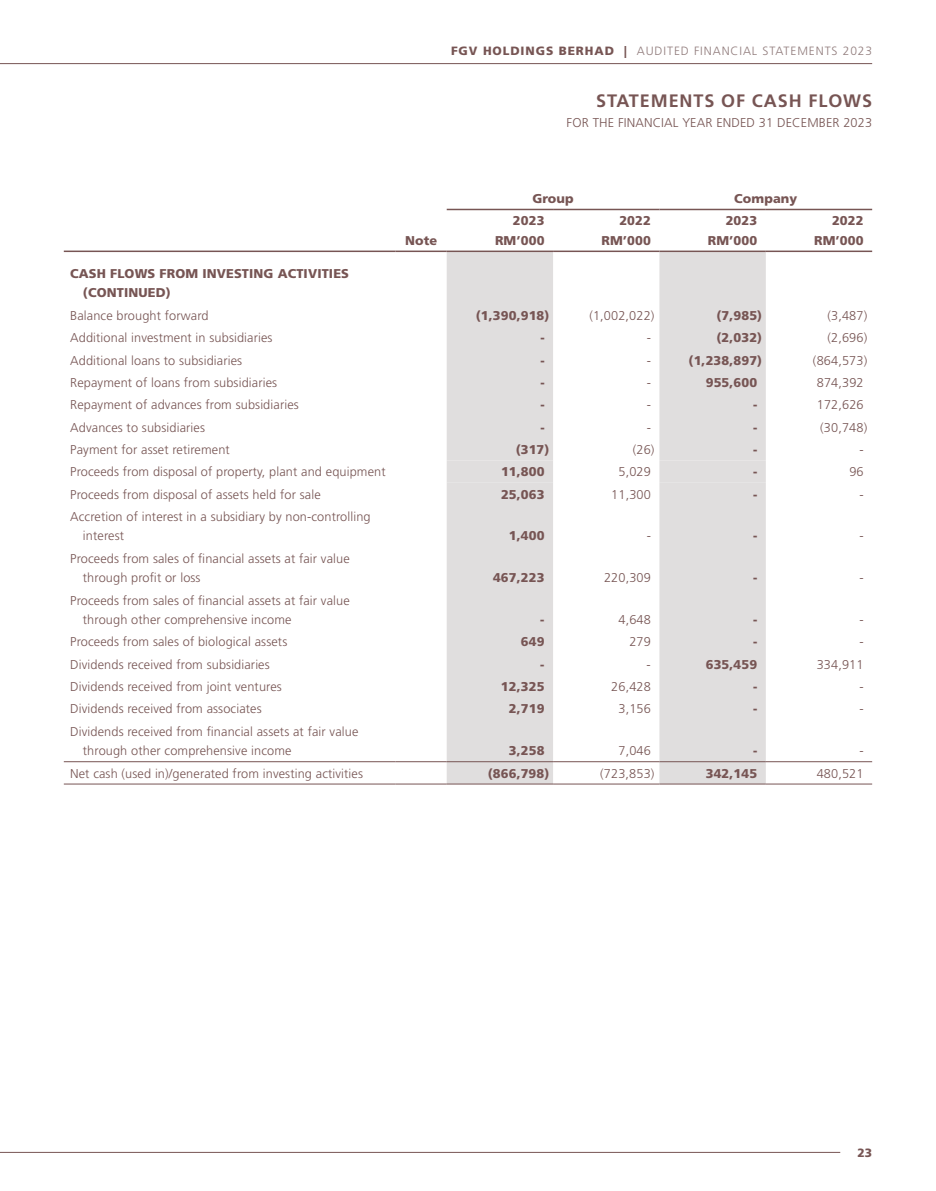
<style>
.page{position:relative;width:936px;height:1191px;background:#fff}
.page>*{position:absolute;margin:0;border:0;box-sizing:border-box;transform-origin:0 0}
.t1{font:700 18px "Frutiger LT Std";letter-spacing:.05em;color:#775554}
.t2{font:300 12.75px/19.5px "Frutiger LT Std";letter-spacing:.01em;color:#775554}
.t3{font:900 12.75px/19.5px "Frutiger LT Std";letter-spacing:.01em;color:#775554;text-align:right}
.t4{font:300 12px "Frutiger LT Std";letter-spacing:.075em;color:#917c7c}
.t5{font:900 12px "Frutiger LT Std";color:#775554}
.s1{font-weight:900;color:#775554}
</style>
<div class="page">
<hr style="left:0;top:1152px;width:840px;height:1px;background:#775554">
<hr style="left:0;top:63px;width:872px;height:1px;background:#775554">
<svg style="left:446px;top:252px;width:319px;height:531px;fill:#e0dede"></svg>
<svg style="left:446px;top:460px;width:319px;height:23px"></svg>
<hr style="left:64px;top:250px;width:331px;height:2px;background:#775554">
<hr style="left:395px;top:250px;width:51px;height:2px;background:#775554">
<hr style="left:446px;top:250px;width:107px;height:2px;background:#775554">
<hr style="left:553px;top:250px;width:106px;height:2px;background:#775554">
<hr style="left:659px;top:250px;width:106px;height:2px;background:#775554">
<hr style="left:765px;top:250px;width:107px;height:2px;background:#775554">
<hr style="left:446px;top:209px;width:107px;height:1px;background:#775554">
<hr style="left:553px;top:209px;width:106px;height:1px;background:#775554">
<hr style="left:659px;top:209px;width:106px;height:1px;background:#775554">
<hr style="left:765px;top:209px;width:107px;height:1px;background:#775554">
<hr style="left:64px;top:761px;width:331px;height:1px;background:#775554">
<hr style="left:395px;top:761px;width:51px;height:1px;background:#775554">
<hr style="left:446px;top:761px;width:107px;height:1px;background:#775554">
<hr style="left:553px;top:761px;width:106px;height:1px;background:#775554">
<hr style="left:659px;top:761px;width:106px;height:1px;background:#775554">
<hr style="left:765px;top:761px;width:107px;height:1px;background:#775554">
<hr style="left:64px;top:783px;width:331px;height:1px;background:#775554">
<hr style="left:395px;top:783px;width:51px;height:1px;background:#775554">
<hr style="left:446px;top:783px;width:107px;height:1px;background:#775554">
<hr style="left:553px;top:783px;width:106px;height:1px;background:#775554">
<hr style="left:659px;top:783px;width:106px;height:1px;background:#775554">
<hr style="left:765px;top:783px;width:107px;height:1px;background:#775554">
<p class="t4" style="left:451px;top:44px;width:422px"><span class="s1">FGV HOLDINGS BERHAD |</span> AUDITED FINANCIAL STATEMENTS 2023</p>
<h1 class="t1" style="left:596px;top:90px;width:277px">STATEMENTS OF CASH FLOWS</h1>
<p class="t2" style="left:566px;top:113px;width:307px">FOR THE FINANCIAL YEAR ENDED 31 DECEMBER 2023</p>
<p class="t3" style="left:405px;top:231px;width:34px">Note</p>
<p class="t3" style="left:532px;top:189px;width:43px">Group</p>
<p class="t3" style="left:734px;top:189px;width:65px">Company</p>
<p class="t3" style="left:495px;top:211px;width:51px">2023<br>RM’000</p>
<p class="t3" style="left:601px;top:211px;width:51px">2022<br>RM’000</p>
<p class="t3" style="left:707px;top:211px;width:51px">2023<br>RM’000</p>
<p class="t3" style="left:814px;top:211px;width:51px">2022<br>RM’000</p>
<p class="t3" style="left:83px;top:263px;width:267px;text-align:left;text-indent:-13px">CASH FLOWS FROM INVESTING ACTIVITIES (CONTINUED)</p>
<p class="t2" style="left:70px;top:306px;width:140px">Balance brought forward</p>
<p class="t3" style="left:476px;top:306px;width:75px">(1,390,918)</p>
<p class="t2" style="left:589px;top:306px;width:67px">(1,002,022)</p>
<p class="t3" style="left:716px;top:306px;width:47px">(7,985)</p>
<p class="t2" style="left:827px;top:306px;width:41px">(3,487)</p>
<p class="t2" style="left:70px;top:328px;width:204px">Additional investment in subsidiaries</p>
<p class="t3" style="left:540px;top:328px;width:6px">-</p>
<p class="t2" style="left:646px;top:328px;width:6px">-</p>
<p class="t3" style="left:716px;top:328px;width:47px">(2,032)</p>
<p class="t2" style="left:827px;top:328px;width:41px">(2,696)</p>
<p class="t2" style="left:70px;top:351px;width:173px">Additional loans to subsidiaries</p>
<p class="t3" style="left:540px;top:350px;width:6px">-</p>
<p class="t2" style="left:646px;top:351px;width:6px">-</p>
<p class="t3" style="left:688px;top:350px;width:75px">(1,238,897)</p>
<p class="t2" style="left:813px;top:351px;width:56px">(864,573)</p>
<p class="t2" style="left:70px;top:373px;width:208px">Repayment of loans from subsidiaries</p>
<p class="t3" style="left:540px;top:373px;width:6px">-</p>
<p class="t2" style="left:646px;top:373px;width:6px">-</p>
<p class="t3" style="left:705px;top:373px;width:53px">955,600</p>
<p class="t2" style="left:816px;top:373px;width:48px">874,392</p>
<p class="t2" style="left:70px;top:395px;width:230px">Repayment of advances from subsidiaries</p>
<p class="t3" style="left:540px;top:395px;width:6px">-</p>
<p class="t2" style="left:646px;top:395px;width:6px">-</p>
<p class="t3" style="left:753px;top:395px;width:6px">-</p>
<p class="t2" style="left:816px;top:395px;width:48px">172,626</p>
<p class="t2" style="left:70px;top:418px;width:136px">Advances to subsidiaries</p>
<p class="t3" style="left:540px;top:417px;width:6px">-</p>
<p class="t2" style="left:646px;top:418px;width:6px">-</p>
<p class="t3" style="left:753px;top:417px;width:6px">-</p>
<p class="t2" style="left:820px;top:418px;width:48px">(30,748)</p>
<p class="t2" style="left:70px;top:440px;width:161px">Payment for asset retirement</p>
<p class="t3" style="left:515px;top:440px;width:35px">(317)</p>
<p class="t2" style="left:632px;top:440px;width:23px">(26)</p>
<p class="t3" style="left:753px;top:440px;width:6px">-</p>
<p class="t2" style="left:859px;top:440px;width:6px">-</p>
<p class="t2" style="left:70px;top:462px;width:317px">Proceeds from disposal of property, plant and equipment</p>
<p class="t3" style="left:501px;top:462px;width:45px">11,800</p>
<p class="t2" style="left:618px;top:462px;width:34px">5,029</p>
<p class="t3" style="left:753px;top:462px;width:6px">-</p>
<p class="t2" style="left:849px;top:462px;width:16px">96</p>
<p class="t2" style="left:70px;top:484px;width:252px">Proceeds from disposal of assets held for sale</p>
<p class="t3" style="left:501px;top:484px;width:45px">25,063</p>
<p class="t2" style="left:611px;top:484px;width:41px">11,300</p>
<p class="t3" style="left:753px;top:484px;width:6px">-</p>
<p class="t2" style="left:859px;top:484px;width:6px">-</p>
<p class="t2" style="left:83px;top:507px;width:289px;text-indent:-13px">Accretion of interest in a subsidiary by non-controlling interest</p>
<p class="t3" style="left:509px;top:526px;width:37px">1,400</p>
<p class="t2" style="left:646px;top:526px;width:6px">-</p>
<p class="t3" style="left:753px;top:526px;width:6px">-</p>
<p class="t2" style="left:859px;top:526px;width:6px">-</p>
<p class="t2" style="left:83px;top:549px;width:268px;text-indent:-13px">Proceeds from sales of financial assets at fair value through profit or loss</p>
<p class="t2" style="left:83px;top:590px;width:268px;text-indent:-13px">Proceeds from sales of financial assets at fair value through other comprehensive income</p>
<p class="t3" style="left:493px;top:568px;width:53px">467,223</p>
<p class="t2" style="left:604px;top:568px;width:48px">220,309</p>
<p class="t3" style="left:753px;top:568px;width:6px">-</p>
<p class="t2" style="left:859px;top:568px;width:6px">-</p>
<p class="t3" style="left:540px;top:610px;width:6px">-</p>
<p class="t2" style="left:618px;top:610px;width:34px">4,648</p>
<p class="t3" style="left:753px;top:610px;width:6px">-</p>
<p class="t2" style="left:859px;top:610px;width:6px">-</p>
<p class="t2" style="left:70px;top:632px;width:219px">Proceeds from sales of biological assets</p>
<p class="t3" style="left:521px;top:632px;width:25px">649</p>
<p class="t2" style="left:629px;top:632px;width:23px">279</p>
<p class="t3" style="left:753px;top:632px;width:6px">-</p>
<p class="t2" style="left:859px;top:632px;width:6px">-</p>
<p class="t2" style="left:70px;top:655px;width:201px">Dividends received from subsidiaries</p>
<p class="t3" style="left:540px;top:654px;width:6px">-</p>
<p class="t2" style="left:646px;top:655px;width:6px">-</p>
<p class="t3" style="left:705px;top:654px;width:53px">635,459</p>
<p class="t2" style="left:816px;top:655px;width:48px">334,911</p>
<p class="t2" style="left:70px;top:677px;width:213px">Dividends received from joint ventures</p>
<p class="t3" style="left:501px;top:677px;width:45px">12,325</p>
<p class="t2" style="left:611px;top:677px;width:41px">26,428</p>
<p class="t3" style="left:753px;top:677px;width:6px">-</p>
<p class="t2" style="left:859px;top:677px;width:6px">-</p>
<p class="t2" style="left:70px;top:699px;width:193px">Dividends received from associates</p>
<p class="t3" style="left:509px;top:699px;width:37px">2,719</p>
<p class="t2" style="left:618px;top:699px;width:34px">3,156</p>
<p class="t3" style="left:753px;top:699px;width:6px">-</p>
<p class="t2" style="left:859px;top:699px;width:6px">-</p>
<p class="t2" style="left:83px;top:721px;width:277px;text-indent:-13px">Dividends received from financial assets at fair value through other comprehensive income</p>
<p class="t3" style="left:509px;top:741px;width:37px">3,258</p>
<p class="t2" style="left:618px;top:741px;width:34px">7,046</p>
<p class="t3" style="left:753px;top:741px;width:6px">-</p>
<p class="t2" style="left:859px;top:741px;width:6px">-</p>
<p class="t2" style="left:70px;top:763px;width:294px">Net cash (used in)/generated from investing activities</p>
<p class="t3" style="left:488px;top:763px;width:63px">(866,798)</p>
<p class="t2" style="left:600px;top:763px;width:56px">(723,853)</p>
<p class="t3" style="left:705px;top:763px;width:53px">342,145</p>
<p class="t2" style="left:816px;top:763px;width:48px">480,521</p>
<p class="t5" style="left:857px;top:1145px;width:16px">23</p>
</div>
